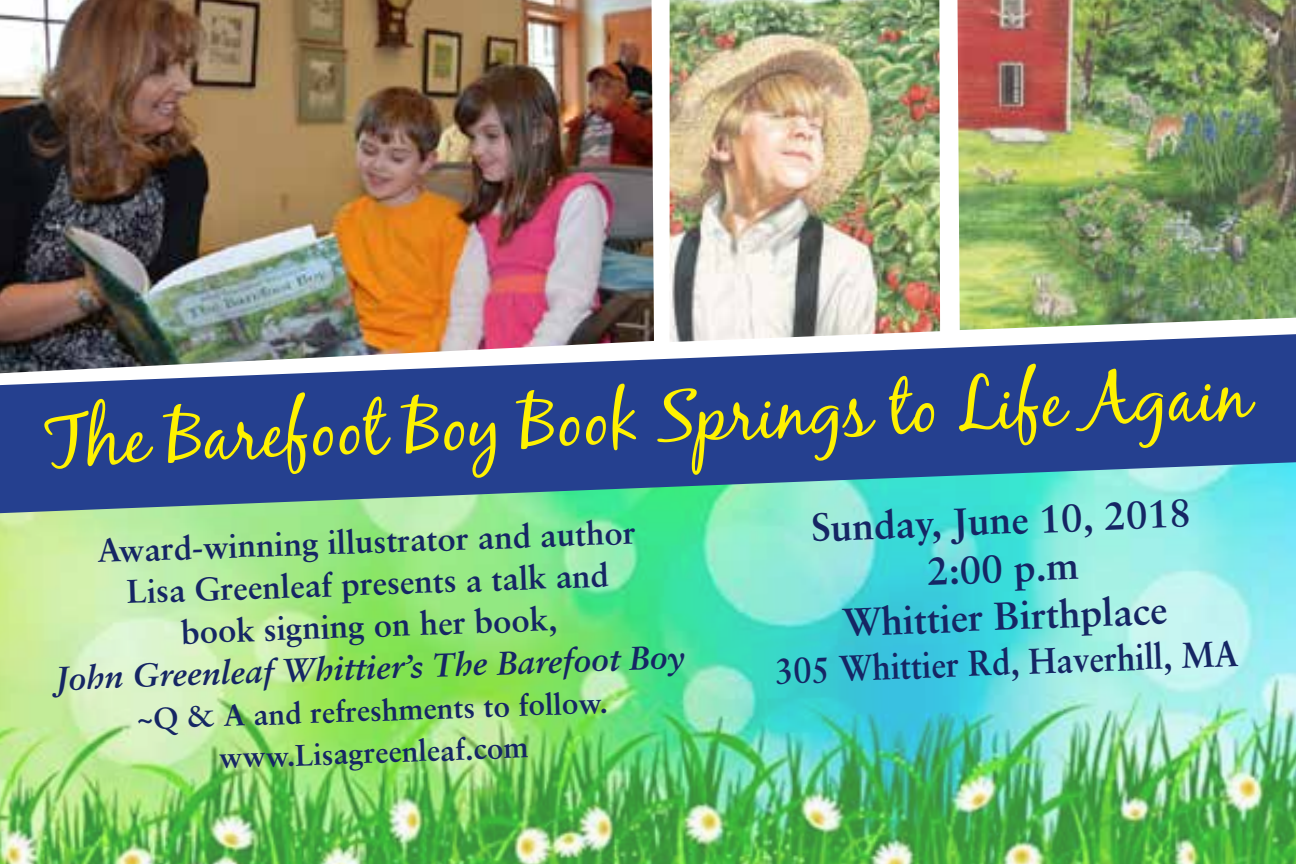
<style>
.page{position:relative;width:1296px;height:864px;background:#fff}
.page>*{position:absolute;margin:0;border:0;box-sizing:border-box;transform-origin:0 0}
.t1{font:72px "Black Jack";color:#fff200}
.t2{font:700 39px/48px "Sabon";color:#152664;text-align:center}
.t3{font:700 36px "Sabon";color:#152664;scale:.92 1}
.t4{font:700 33px/42px "Sabon";color:#152664;text-align:center}
.t5{font:italic 700 33px "Sabon";color:#152664}
.t6{font:700 30px/42px "Sabon";color:#152664;text-align:center}
</style>
<div class="page">
<img style="left:0;top:513px;width:1296px;height:351px">
<svg style="left:0;top:334px;width:1296px;height:179px;background:#3a629c"></svg>
<img style="left:0;top:0;width:654px;height:373px">
<img style="left:670px;top:0;width:270px;height:342px">
<img style="left:957px;top:0;width:339px;height:330px">
<h1 class="t1" style="left:44px;top:395px;width:1207px;rotate:-2deg">The Barefoot Boy Book Springs to Life Again</h1>
<p class="t4" style="left:97px;top:529px;width:540px;rotate:-2deg">Award-winning illustrator and author<br>Lisa Greenleaf presents a talk and book signing on her book,</p>
<p class="t5" style="left:56px;top:658px;width:630px;rotate:-2deg">John Greenleaf Whittier’s The Barefoot Boy</p>
<p class="t6" style="left:136px;top:697px;width:473px;rotate:-2deg">~Q &amp; A and refreshments to follow. www.Lisagreenleaf.com</p>
<p class="t2" style="left:810px;top:502px;width:382px;rotate:-2deg">Sunday, June 10, 2018<br>2:00 p.m<br>Whittier Birthplace</p>
<p class="t3" style="left:774px;top:648px;width:506px;rotate:-2deg">305 Whittier Rd, Haverhill, MA</p>
</div>
